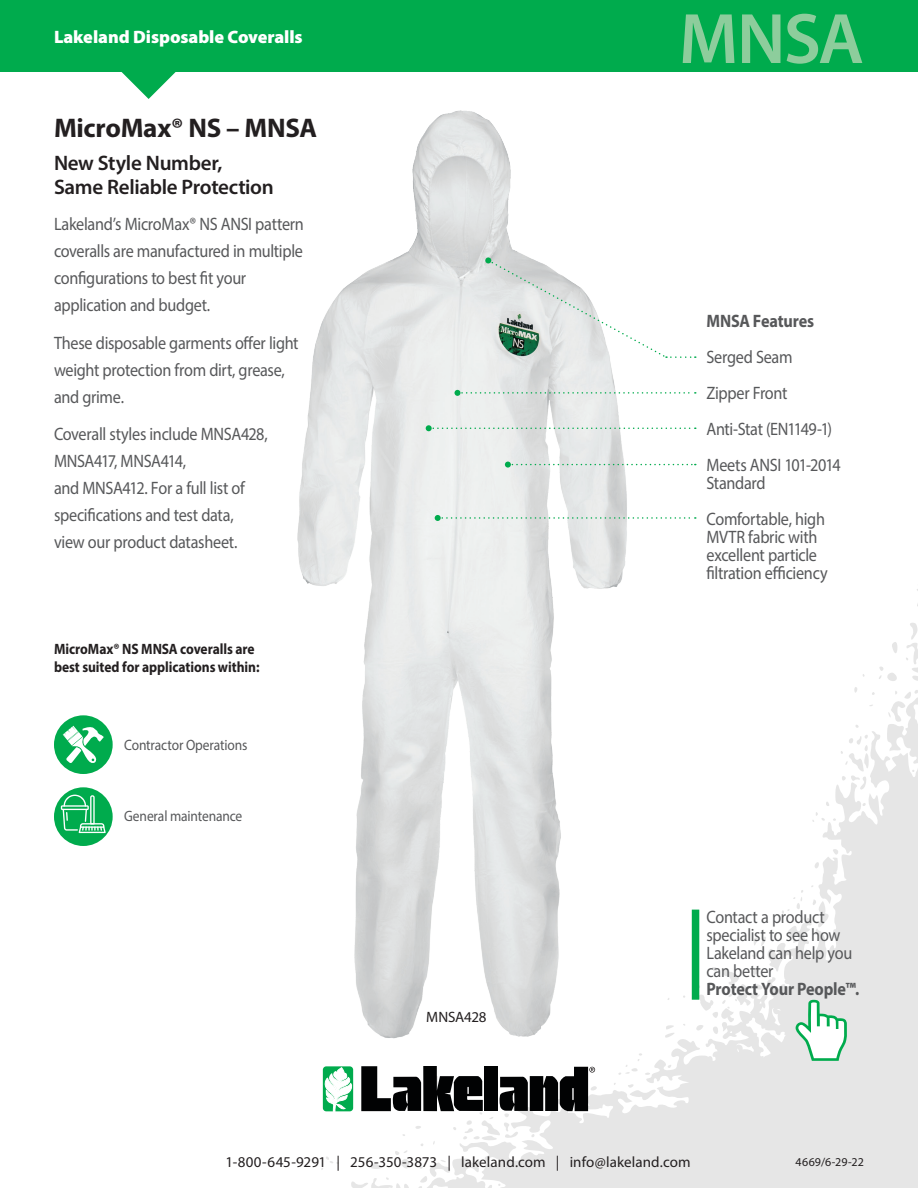
<style>
.page{position:relative;width:918px;height:1188px;background:#fff}
.page>*{position:absolute;margin:0;border:0;box-sizing:border-box;transform-origin:0 0}
.Hero_Subhead{font:600 72px "Myriad Pro";color:#8dcd9c}
.Hero_Heads{font:700 27px "Myriad Pro";letter-spacing:-.01em;color:#231f20}
.Hero_Subhead-2{font:600 21px/24px "Myriad Pro";letter-spacing:-.015em;color:#231f20}
.Intro_Text{font:18px/27px "Myriad Pro";letter-spacing:-.02em;color:#57585a;scale:.9 1}
.Rule_Text{font:18px/18px "Myriad Pro";letter-spacing:-.02em;color:#57585a;scale:.9 1}
.Subhead{font:900 18px "Myriad Pro";letter-spacing:-.005em;color:#fff}
.Intro_Text-2{font:700 18px "Myriad Pro";letter-spacing:-.01em;color:#57585a;scale:.9 1}
.Subhead-2{font:15px "Myriad Pro";letter-spacing:.005em;color:#231f20}
.Intro_Text-3{font:700 15px/18px "Myriad Pro";letter-spacing:-.005em;color:#231f20;scale:.9 1}
.Intro_Text-4{font:15px "Myriad Pro";letter-spacing:-.01em;color:#57585a;scale:.9 1}
.t1{font:12px "Myriad Pro";letter-spacing:.015em;color:#231f20}
.s1{font-weight:700}
</style>
<div class="page">
<svg style="left:597px;top:723px;width:321px;height:465px;fill:#e6e6e6"></svg>
<svg style="left:695px;top:966px;width:69px;height:69px"></svg>
<svg style="left:754px;top:937px;width:13px;height:9px"></svg>
<svg style="left:793px;top:939px;width:4px;height:4px"></svg>
<svg style="left:782px;top:890px;width:21px;height:32px"></svg>
<svg style="left:815px;top:861px;width:5px;height:7px"></svg>
<svg style="left:813px;top:899px;width:16px;height:28px"></svg>
<svg style="left:812px;top:812px;width:13px;height:10px"></svg>
<svg style="left:826px;top:801px;width:4px;height:5px"></svg>
<svg style="left:832px;top:849px;width:7px;height:6px"></svg>
<svg style="left:854px;top:687px;width:3px;height:6px"></svg>
<svg style="left:855px;top:724px;width:4px;height:4px"></svg>
<svg style="left:862px;top:802px;width:4px;height:4px"></svg>
<svg style="left:841px;top:734px;width:28px;height:56px"></svg>
<svg style="left:879px;top:667px;width:18px;height:14px"></svg>
<svg style="left:892px;top:642px;width:5px;height:11px"></svg>
<svg style="left:906px;top:623px;width:12px;height:58px"></svg>
<svg style="left:888px;top:690px;width:30px;height:33px"></svg>
<img style="left:297px;top:110px;width:357px;height:936px">
<svg style="left:321px;top:1066px;width:276px;height:122px"></svg>
<div style="left:54px;top:715px;width:59px;height:59px;background:#00ab4d;border-radius:50%"></div>
<svg style="left:63px;top:726px;width:41px;height:40px"></svg>
<div style="left:54px;top:787px;width:59px;height:59px;background:#00ab4d;border-radius:50%"></div>
<svg style="left:61px;top:795px;width:45px;height:38px"></svg>
<svg style="left:796px;top:1000px;width:51px;height:61px"></svg>
<svg style="left:0;top:0;width:918px;height:99px;fill:#00ab4d"></svg>
<svg style="left:485px;top:257px;width:211px;height:101px"></svg>
<svg style="left:454px;top:390px;width:242px;height:6px"></svg>
<svg style="left:426px;top:425px;width:270px;height:6px"></svg>
<svg style="left:505px;top:462px;width:191px;height:6px"></svg>
<svg style="left:435px;top:515px;width:261px;height:6px"></svg>
<div style="left:692px;top:910px;width:7px;height:90px;background:#00ab4d"></div>
<p class="Subhead" style="left:54px;top:25px;width:250px">Lakeland Disposable Coveralls</p>
<p class="Hero_Heads" style="left:54px;top:111px;width:265px">MicroMax® NS – MNSA</p>
<p class="Hero_Subhead-2" style="left:54px;top:151px;width:221px">New Style Number,<br>Same Reliable Protection</p>
<p class="Intro_Text" style="left:54px;top:210px;width:279px">Lakeland’s MicroMax® NS ANSI pattern coveralls are manufactured in multiple configurations to best fit your application and budget.</p>
<p class="Intro_Text" style="left:54px;top:329px;width:273px">These disposable garments offer light weight protection from dirt, grease, and grime.</p>
<p class="Intro_Text" style="left:54px;top:420px;width:239px">Coverall styles include MNSA428,<br>MNSA417, MNSA414,<br>and MNSA412. For a full list of specifications and test data, view our product datasheet.</p>
<p class="Intro_Text-3" style="left:54px;top:639px;width:230px">MicroMax® NS MNSA coveralls are best suited for applications within:</p>
<p class="Intro_Text-4" style="left:124px;top:736px;width:138px">Contractor Operations</p>
<p class="Intro_Text-4" style="left:124px;top:807px;width:133px">General maintenance</p>
<p class="Subhead-2" style="left:426px;top:1008px;width:62px">MNSA428</p>
<p class="Hero_Subhead" style="left:679px;top:-7px;width:187px">MNSA</p>
<p class="Intro_Text-2" style="left:706px;top:309px;width:121px">MNSA Features</p>
<p class="Rule_Text" style="left:706px;top:348px;width:97px">Serged Seam</p>
<p class="Rule_Text" style="left:706px;top:384px;width:92px">Zipper Front</p>
<p class="Rule_Text" style="left:706px;top:420px;width:141px">Anti-Stat (EN1149-1)</p>
<p class="Rule_Text" style="left:706px;top:456px;width:151px">Meets ANSI 101-2014<br>Standard</p>
<p class="Rule_Text" style="left:706px;top:510px;width:136px">Comfortable, high<br>MVTR fabric with excellent particle filtration efficiency</p>
<p class="Rule_Text" style="left:706px;top:908px;width:172px">Contact a product specialist to see how<br>Lakeland can help you can better<br><span class="s1">Protect Your People™.</span></p>
<p class="Subhead-2" style="left:225px;top:1152px;width:467px">1-800-645-9291 | 256-350-3873 | lakeland.com | info@lakeland.com</p>
<p class="t1" style="left:796px;top:1154px;width:70px">4669/6-29-22</p>
</div>
